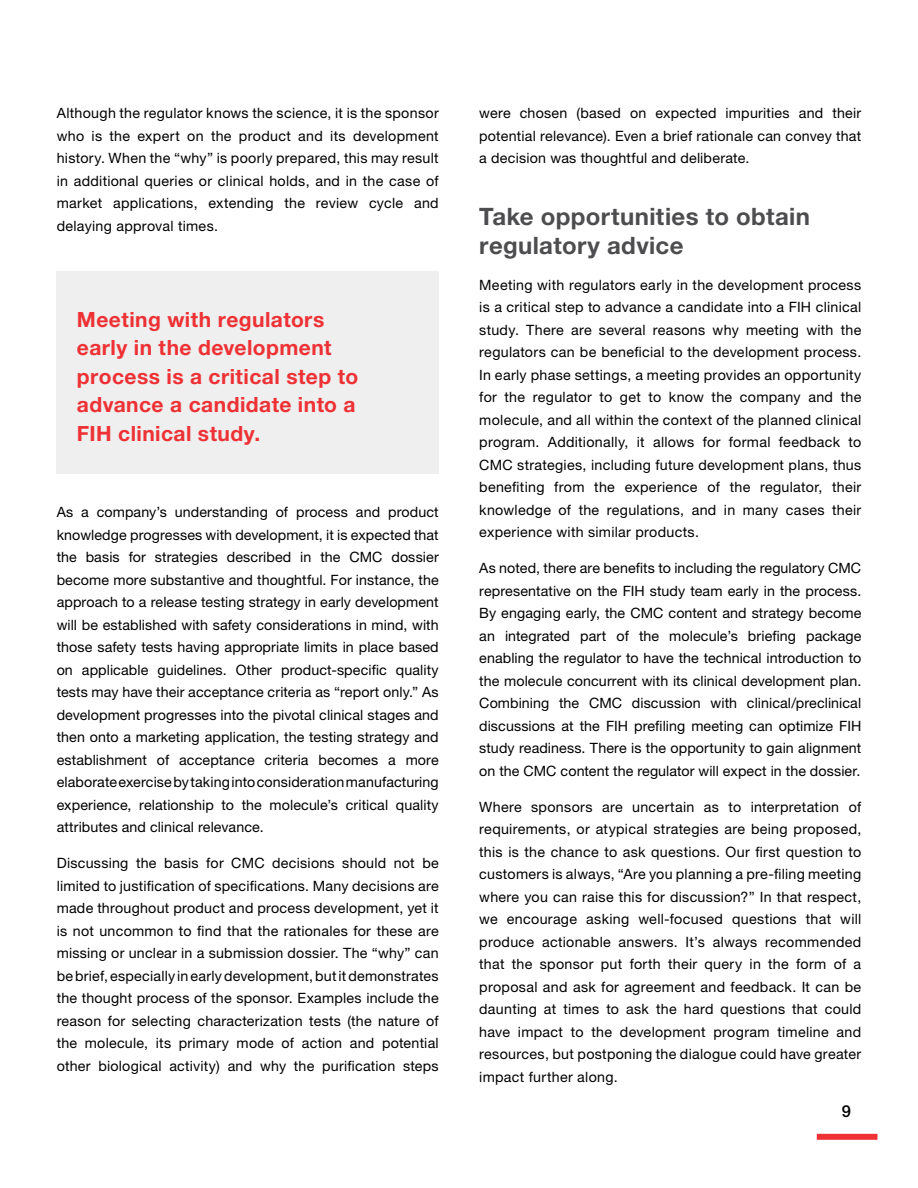
<style>
.page{position:relative;width:918px;height:1188px;background:#fff}
.page>*{position:absolute;margin:0;border:0;box-sizing:border-box;transform-origin:0 0}
.t1{font:700 24px/28.5px "Helvetica Neue LTW1 G";letter-spacing:.015em;color:#4d4d4f}
.t2{font:700 21px/28.5px "Helvetica Neue LTW1 G";letter-spacing:.02em;color:#ee3134}
.t3{font:500 16.5px "Helvetica Neue LTW1 G";color:#000}
.t4{font:14.25px/22.5px "Helvetica Neue LTW1 G";letter-spacing:.015em;color:#000;text-align:justify}
</style>
<div class="page">
<div style="left:817px;top:1134px;width:61px;height:6px;background:#ee3134"></div>
<div style="left:57px;top:271px;width:382px;height:203px;background:#efeff0"></div>
<p class="t4" style="left:57px;top:102px;width:384px">Although the regulator knows the science, it is the sponsor who is the expert on the product and its development history. When the “why” is poorly prepared, this may result in additional queries or clinical holds, and in the case of market applications, extending the review cycle and delaying approval times.</p>
<h2 class="t2" style="left:77px;top:305px;width:283px">Meeting with regulators early in the development process is a critical step to advance a candidate into a<br>FIH clinical study.</h2>
<p class="t4" style="left:57px;top:501px;width:384px">As a company’s understanding of process and product knowledge progresses with development, it is expected that the basis for strategies described in the CMC dossier become more substantive and thoughtful. For instance, the approach to a release testing strategy in early development will be established with safety considerations in mind, with those safety tests having appropriate limits in place based on applicable guidelines. Other product-specific quality tests may have their acceptance criteria as “report only.” As development progresses into the pivotal clinical stages and then onto a marketing application, the testing strategy and establishment of acceptance criteria becomes a more elaborate exercise by taking into consideration manufacturing experience, relationship to the molecule’s critical quality attributes and clinical relevance.</p>
<p class="t4" style="left:57px;top:852px;width:384px">Discussing the basis for CMC decisions should not be limited to justification of specifications. Many decisions are made throughout product and process development, yet it is not uncommon to find that the rationales for these are missing or unclear in a submission dossier. The “why” can be brief, especially in early development, but it demonstrates the thought process of the sponsor. Examples include the reason for selecting characterization tests (the nature of the molecule, its primary mode of action and potential other biological activity) and why the purification steps</p>
<p class="t4" style="left:479px;top:102px;width:384px">were chosen (based on expected impurities and their potential relevance). Even a brief rationale can convey that a decision was thoughtful and deliberate.</p>
<h1 class="t1" style="left:479px;top:202px;width:332px">Take opportunities to obtain regulatory advice</h1>
<p class="t4" style="left:479px;top:274px;width:384px">Meeting with regulators early in the development process is a critical step to advance a candidate into a FIH clinical study. There are several reasons why meeting with the regulators can be beneficial to the development process.<br>In early phase settings, a meeting provides an opportunity for the regulator to get to know the company and the molecule, and all within the context of the planned clinical program. Additionally, it allows for formal feedback to CMC strategies, including future development plans, thus benefiting from the experience of the regulator, their knowledge of the regulations, and in many cases their experience with similar products.</p>
<p class="t4" style="left:479px;top:557px;width:384px">As noted, there are benefits to including the regulatory CMC representative on the FIH study team early in the process.<br>By engaging early, the CMC content and strategy become an integrated part of the molecule’s briefing package enabling the regulator to have the technical introduction to the molecule concurrent with its clinical development plan.<br>Combining the CMC discussion with clinical/preclinical discussions at the FIH prefiling meeting can optimize FIH study readiness. There is the opportunity to gain alignment on the CMC content the regulator will expect in the dossier.</p>
<p class="t4" style="left:479px;top:796px;width:384px">Where sponsors are uncertain as to interpretation of requirements, or atypical strategies are being proposed, this is the chance to ask questions. Our first question to customers is always, “Are you planning a pre-filing meeting where you can raise this for discussion?” In that respect, we encourage asking well-focused questions that will produce actionable answers. It’s always recommended that the sponsor put forth their query in the form of a proposal and ask for agreement and feedback. It can be daunting at times to ask the hard questions that could have impact to the development program timeline and resources, but postponing the dialogue could have greater impact further along.</p>
<p class="t3" style="left:842px;top:1101px;width:11px">9</p>
</div>
